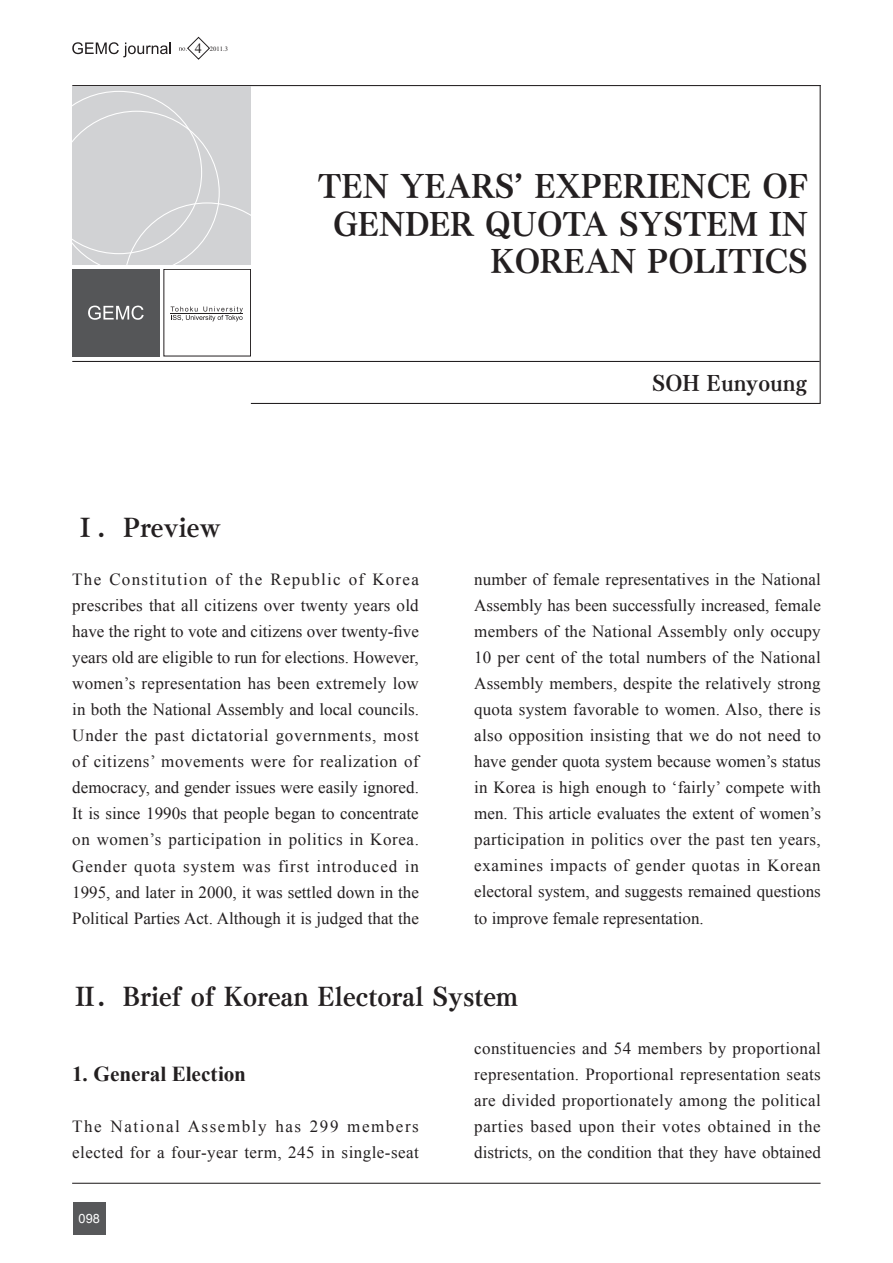
<style>
.page{position:relative;width:893px;height:1263px;background:#fff}
.page>*{position:absolute;margin:0;border:0;box-sizing:border-box;transform-origin:0 0}
.t1{font:31.95px/37.2px "Tsuku AMD Min Std E";color:#231f20;text-align:right}
.t2{font:25.5px "Tsuku AMD Min Std E";color:#231f20}
.t3{font:700 21.3px "Times New Roman";letter-spacing:-.005em;color:#231f20}
.t4{font:21.3px "Tsuku BMD Min Std E";color:#231f20}
.t5{font:16.95px/26.1px "Times New Roman";color:#231f20;text-align:justify}
.t6{font:16.95px/26.1px "Times New Roman";letter-spacing:.025em;color:#231f20}
.t7{font:12.75px "Arial";color:#fff}
.t8{font:6.6px "Times New Roman";color:#231f20}
.s1{font-size:14.25px}
</style>
<div class="page">
<hr style="left:72px;top:85px;width:749px;height:1px;background:#231f20">
<hr style="left:72px;top:1183px;width:748px;height:1px;background:#231f20">
<div style="left:73px;top:1202px;width:33px;height:32px;background:#57585a"></div>
<svg style="left:72px;top:42px;width:99px;height:15px"></svg>
<svg style="left:179px;top:37px;width:31px;height:23px"></svg>
<svg style="left:250px;top:85px;width:571px;height:319px"></svg>
<div style="left:72px;top:86px;width:179px;height:179px;background:#d1d2d4"></div>
<div style="left:72px;top:269px;width:87px;height:87px;background:#555658"></div>
<svg style="left:88px;top:306px;width:56px;height:14px"></svg>
<div style="left:164px;top:269px;width:87px;height:87px;border:1px solid #231f20"></div>
<svg style="left:171px;top:307px;width:72px;height:14px"></svg>
<hr style="left:170px;top:314px;width:73px;height:1px;background:#231f20">
<hr style="left:72px;top:361px;width:748px;height:1px;background:#231f20">
<p class="t8" style="left:195px;top:44px;width:35px"><span class="s1">4</span> 2011.3</p>
<h2 class="t2" style="left:72px;top:504px;width:150px">Ⅰ. Preview</h2>
<h1 class="t1" style="left:318px;top:163px;width:491px">TEN YEARS’ EXPERIENCE OF<br>GENDER QUOTA SYSTEM IN<br>KOREAN POLITICS</h1>
<p class="t4" style="left:652px;top:363px;width:156px">SOH Eunyoung</p>
<p class="t5" style="left:72px;top:566px;width:348px">The Constitution of the Republic of Korea prescribes that all citizens over twenty years old have the right to vote and citizens over twenty-five years old are eligible to run for elections. However, women’s representation has been extremely low in both the National Assembly and local councils.<br>Under the past dictatorial governments, most of citizens’ movements were for realization of democracy, and gender issues were easily ignored.<br>It is since 1990s that people began to concentrate on women’s participation in politics in Korea.<br>Gender quota system was first introduced in 1995, and later in 2000, it was settled down in the Political Parties Act. Although it is judged that the</p>
<p class="t5" style="left:474px;top:566px;width:348px">number of female representatives in the National Assembly has been successfully increased, female members of the National Assembly only occupy 10 per cent of the total numbers of the National Assembly members, despite the relatively strong quota system favorable to women. Also, there is also opposition insisting that we do not need to have gender quota system because women’s status in Korea is high enough to ‘fairly’ compete with men. This article evaluates the extent of women’s participation in politics over the past ten years, examines impacts of gender quotas in Korean electoral system, and suggests remained questions to improve female representation.</p>
<h2 class="t2" style="left:72px;top:973px;width:447px">Ⅱ. Brief of Korean Electoral System</h2>
<p class="t3" style="left:72px;top:1059px;width:175px">1. General Election</p>
<p class="t6" style="left:72px;top:1113px;width:348px">The National Assembly has 299 members elected for a four-year term, 245 in single-seat</p>
<p class="t7" style="left:79px;top:1210px;width:23px">098</p>
<p class="t5" style="left:474px;top:1035px;width:348px">constituencies and 54 members by proportional representation. Proportional representation seats are divided proportionately among the political parties based upon their votes obtained in the districts, on the condition that they have obtained</p>
</div>
